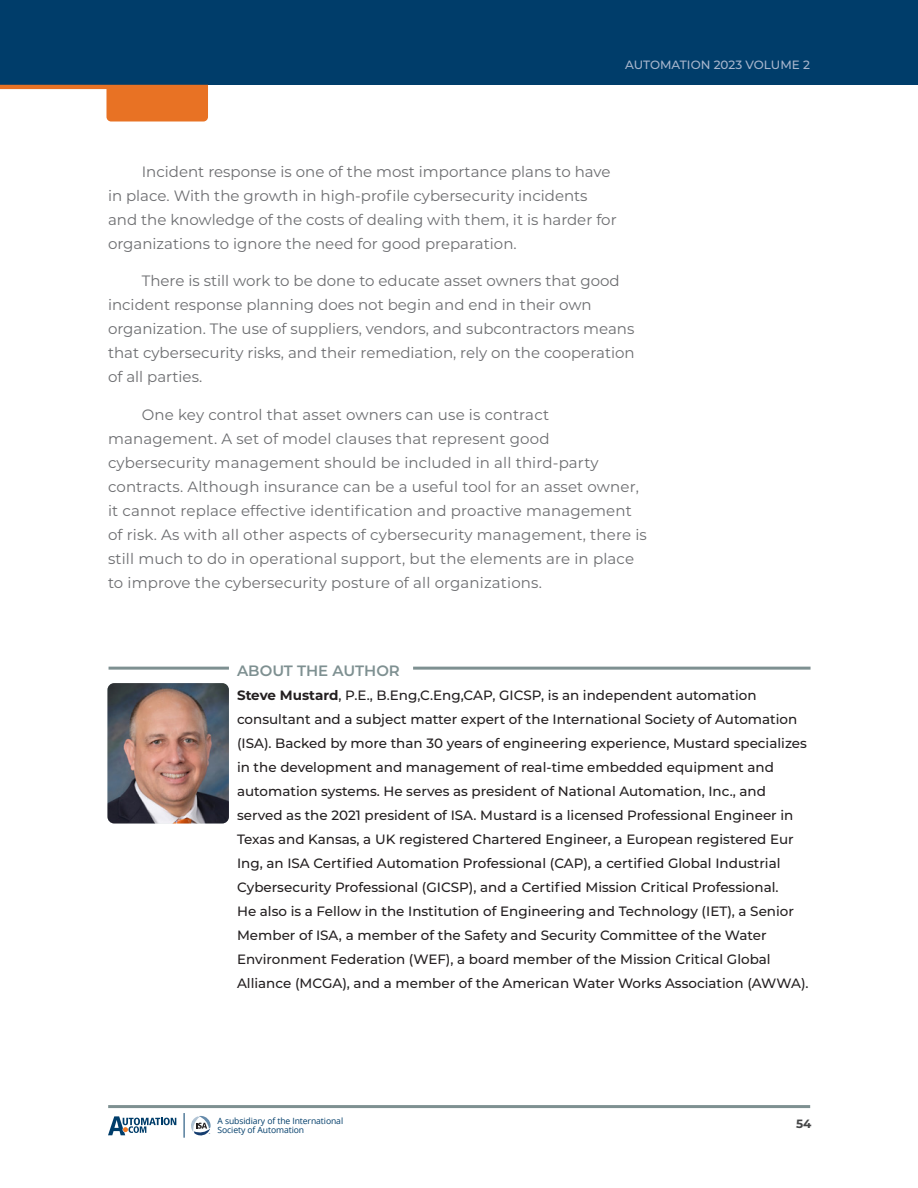
<style>
.page{position:relative;width:918px;height:1188px;background:#fff}
.page>*{position:absolute;margin:0;border:0;box-sizing:border-box;transform-origin:0 0}
.text{font:15px/24px "Montserrat";color:#6c6d70}
.About_Author_Subhead{font:600 15px "Montserrat";color:#7e9091}
.About_Author_Text{font:500 13.5px/24px "Montserrat";color:#231f20}
.t1{font:500 12px "Montserrat";color:#a8b6cd}
.t2{font:700 12px "Montserrat";color:#454647}
.t3{font:8.55px/9.4px "Open Sans";letter-spacing:-.01em;color:#003d6a}
.s1{font-weight:700}
</style>
<div class="page">
<div style="left:0;top:0;width:918px;height:85px;background:#003d6a"></div>
<hr style="left:108px;top:1105px;width:702px;height:3px;background:#7e9091">
<svg style="left:0;top:85px;width:208px;height:37px"></svg>
<svg style="left:108px;top:1116px;width:68px;height:19px"></svg>
<svg style="left:184px;top:1113px;width:27px;height:25px"></svg>
<img style="left:107px;top:683px;width:122px;height:141px">
<hr style="left:413px;top:667px;width:398px;height:3px;background:#7e9091">
<hr style="left:109px;top:667px;width:120px;height:3px;background:#7e9091">
<p class="t1" style="left:625px;top:57px;width:186px">AUTOMATION 2023 VOLUME 2</p>
<p class="text" style="left:108px;top:159px;width:510px;text-indent:34px">Incident response is one of the most importance plans to have in place. With the growth in high-profile cybersecurity incidents and the knowledge of the costs of dealing with them, it is harder for organizations to ignore the need for good preparation.</p>
<p class="text" style="left:108px;top:268px;width:528px;text-indent:34px">There is still work to be done to educate asset owners that good incident response planning does not begin and end in their own organization. The use of suppliers, vendors, and subcontractors means that cybersecurity risks, and their remediation, rely on the cooperation of all parties.</p>
<p class="text" style="left:108px;top:402px;width:540px;text-indent:34px">One key control that asset owners can use is contract management. A set of model clauses that represent good cybersecurity management should be included in all third-party contracts. Although insurance can be a useful tool for an asset owner, it cannot replace effective identification and proactive management of risk. As with all other aspects of cybersecurity management, there is still much to do in operational support, but the elements are in place to improve the cybersecurity posture of all organizations.</p>
<p class="About_Author_Subhead" style="left:237px;top:660px;width:164px">ABOUT THE AUTHOR</p>
<p class="About_Author_Text" style="left:237px;top:683px;width:573px"><span class="s1">Steve Mustard</span>, P.E., B.Eng,C.Eng,CAP, GICSP, is an independent automation consultant and a subject matter expert of the International Society of Automation (ISA). Backed by more than 30 years of engineering experience, Mustard specializes in the development and management of real-time embedded equipment and automation systems. He serves as president of National Automation, Inc., and served as the 2021 president of ISA. Mustard is a licensed Professional Engineer in Texas and Kansas, a UK registered Chartered Engineer, a European registered Eur Ing, an ISA Certified Automation Professional (CAP), a certified Global Industrial Cybersecurity Professional (GICSP), and a Certified Mission Critical Professional.<br>He also is a Fellow in the Institution of Engineering and Technology (IET), a Senior Member of ISA, a member of the Safety and Security Committee of the Water Environment Federation (WEF), a board member of the Mission Critical Global Alliance (MCGA), and a member of the American Water Works Association (AWWA).</p>
<p class="t3" style="left:218px;top:1116px;width:127px">A subsidiary of the International<br>Society of Automation</p>
<p class="t2" style="left:796px;top:1116px;width:17px">54</p>
</div>
